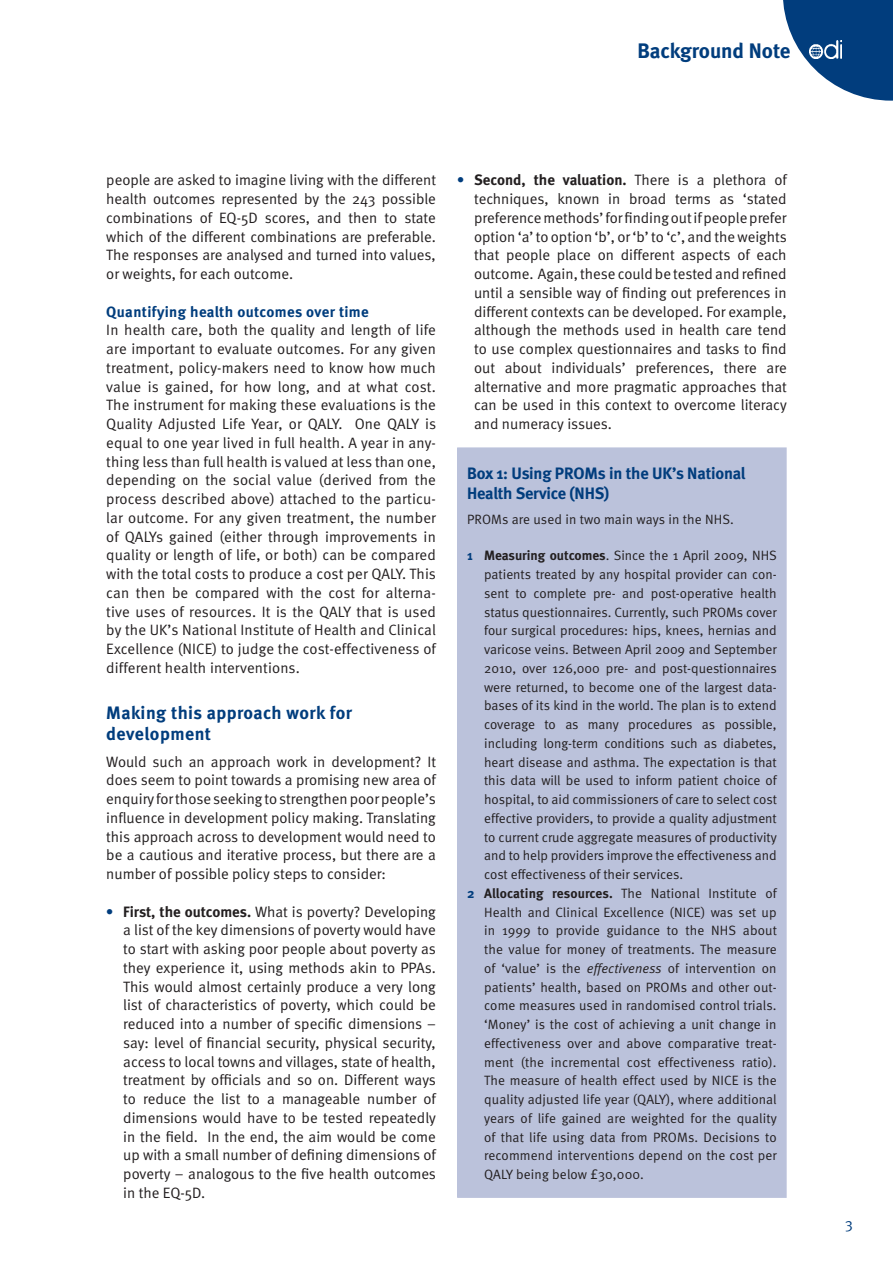
<style>
.page{position:relative;width:893px;height:1263px;background:#fff}
.page>*{position:absolute;margin:0;border:0;box-sizing:border-box;transform-origin:0 0}
.c4_Strapline_right{font:700 21px "Meta";letter-spacing:-.005em;color:#013d7d}
._4_Subhead{font:700 18px/21px "Meta";letter-spacing:.025em;color:#013d7d}
.b3_Box_head{font:700 16.5px/19.8px "Meta";letter-spacing:-.01em;color:#013d7d}
._6_Bullet_text{font:15px/18.8px "Meta Normal";color:#231f20;text-align:justify}
._2_Body_no_indent{font:15px/18.8px "Meta Normal";color:#231f20;text-align:justify}
._1_Body_text{font:15px/18.8px "Meta Normal";color:#231f20;text-align:justify}
._5_Small_subhead{font:700 15px "Meta";letter-spacing:.025em;color:#013d7d}
.t1{font:15px "Meta Normal Expert";color:#013d7d}
._6_Bullet_text-2{font:13.5px/18.8px "Meta Normal";color:#231f20;text-align:justify}
.b2_Box_text_no_inden{font:13.5px "Meta Normal";letter-spacing:.01em;color:#231f20}
.s1{font-family:"Meta";font-weight:700;color:#013d7d}
.s2{font-family:"Meta";font-weight:700}
.s3{font-style:italic}
</style>
<div class="page">
<svg style="left:783px;top:0;width:110px;height:101px"></svg>
<svg style="left:809px;top:40px;width:33px;height:1px"></svg>
<img style="left:809px;top:41px;width:33px;height:18px">
<div style="left:458px;top:448px;width:328px;height:749px;background:#bbc2db"></div>
<div style="left:457px;top:447px;width:330px;height:751px;border:2px solid #bbc2db"></div>
<p class="c4_Strapline_right" style="left:637px;top:38px;width:154px">Background Note</p>
<p class="_1_Body_text" style="left:106px;top:170px;width:331px">people are asked to imagine living with the different health outcomes represented by the 243 possible combinations of EQ-5D scores, and then to state which of the different combinations are preferable.<br>The responses are analysed and turned into values, or weights, for each outcome.</p>
<p class="_5_Small_subhead" style="left:106px;top:302px;width:264px">Quantifying health outcomes over time</p>
<p class="_2_Body_no_indent" style="left:106px;top:320px;width:331px">In health care, both the quality and length of life are important to evaluate outcomes. For any given treatment, policy-makers need to know how much value is gained, for how long, and at what cost.<br>The instrument for making these evaluations is the Quality Adjusted Life Year, or QALY. One QALY is equal to one year lived in full health. A year in any&shy;thing less than full health is valued at less than one, depending on the social value (derived from the process described above) attached to the particu&shy;lar outcome. For any given treatment, the number of QALYs gained (either through improvements in quality or length of life, or both) can be compared with the total costs to produce a cost per QALY. This can then be compared with the cost for alterna&shy;tive uses of resources. It is the QALY that is used by the UK’s National Institute of Health and Clinical Excellence (NICE) to judge the cost-effectiveness of different health interventions.</p>
<p class="_4_Subhead" style="left:106px;top:702px;width:247px">Making this approach work for development</p>
<p class="_2_Body_no_indent" style="left:106px;top:752px;width:331px">Would such an approach work in development? It does seem to point towards a promising new area of enquiry for those seeking to strengthen poor people’s influence in development policy making. Translating this approach across to development would need to be a cautious and iterative process, but there are a number of possible policy steps to consider:</p>
<p class="_6_Bullet_text" style="left:123px;top:902px;width:314px;text-indent:-17px"><span class="s1">•</span> <span class="s2">First, the outcomes.</span> What is poverty? Developing a list of the key dimensions of poverty would have to start with asking poor people about poverty as they experience it, using methods akin to PPAs.<br>This would almost certainly produce a very long list of characteristics of poverty, which could be reduced into a number of specific dimensions – say: level of financial security, physical security, access to local towns and villages, state of health, treatment by officials and so on. Different ways to reduce the list to a manageable number of dimensions would have to be tested repeatedly in the field. In the end, the aim would be come up with a small number of defining dimensions of poverty – analogous to the five health outcomes in the EQ-5D.</p>
<p class="_6_Bullet_text" style="left:474px;top:170px;width:314px;text-indent:-17px"><span class="s1">•</span> <span class="s2">Second, the valuation.</span> There is a plethora of techniques, known in broad terms as ‘stated preference methods’ for finding out if people prefer option ‘a’ to option ‘b’, or ‘b’ to ‘c’, and the weights that people place on different aspects of each outcome. Again, these could be tested and refined until a sensible way of finding out preferences in different contexts can be developed. For example, although the methods used in health care tend to use complex questionnaires and tasks to find out about individuals’ preferences, there are alternative and more pragmatic approaches that can be used in this context to overcome literacy and numeracy issues.</p>
<p class="b3_Box_head" style="left:467px;top:463px;width:280px">Box 1: Using PROMs in the UK’s National<br>Health Service (NHS)</p>
<p class="b2_Box_text_no_inden" style="left:467px;top:511px;width:268px">PROMs are used in two main ways in the NHS.</p>
<p class="_6_Bullet_text-2" style="left:484px;top:546px;width:294px;text-indent:-17px"><span class="s1">1</span> <span class="s2">Measuring outcomes</span>. Since the 1 April 2009, NHS patients treated by any hospital provider can con&shy;sent to complete pre- and post-operative health status questionnaires. Currently, such PROMs cover four surgical procedures: hips, knees, hernias and varicose veins. Between April 2009 and September 2010, over 126,000 pre- and post-questionnaires were returned, to become one of the largest data&shy;bases of its kind in the world. The plan is to extend coverage to as many procedures as possible, including long-term conditions such as diabetes, heart disease and asthma. The expectation is that this data will be used to inform patient choice of hospital, to aid commissioners of care to select cost effective providers, to provide a quality adjustment to current crude aggregate measures of productivity and to help providers improve the effectiveness and cost effectiveness of their services.</p>
<p class="_6_Bullet_text-2" style="left:484px;top:884px;width:294px;text-indent:-17px"><span class="s1">2</span> <span class="s2">Allocating resources.</span> The National Institute of Health and Clinical Excellence (NICE) was set up in 1999 to provide guidance to the NHS about the value for money of treatments. The measure of ‘value’ is the <span class="s3">effectiveness</span> of intervention on patients’ health, based on PROMs and other out&shy;come measures used in randomised control trials. ‘Money’ is the cost of achieving a unit change in effectiveness over and above comparative treat&shy;ment (the incremental cost effectiveness ratio).<br>The measure of health effect used by NICE is the quality adjusted life year (QALY), where additional years of life gained are weighted for the quality of that life using data from PROMs. Decisions to recommend interventions depend on the cost per QALY being below £30,000.</p>
<p class="t1" style="left:845px;top:1218px;width:9px">3</p>
</div>
